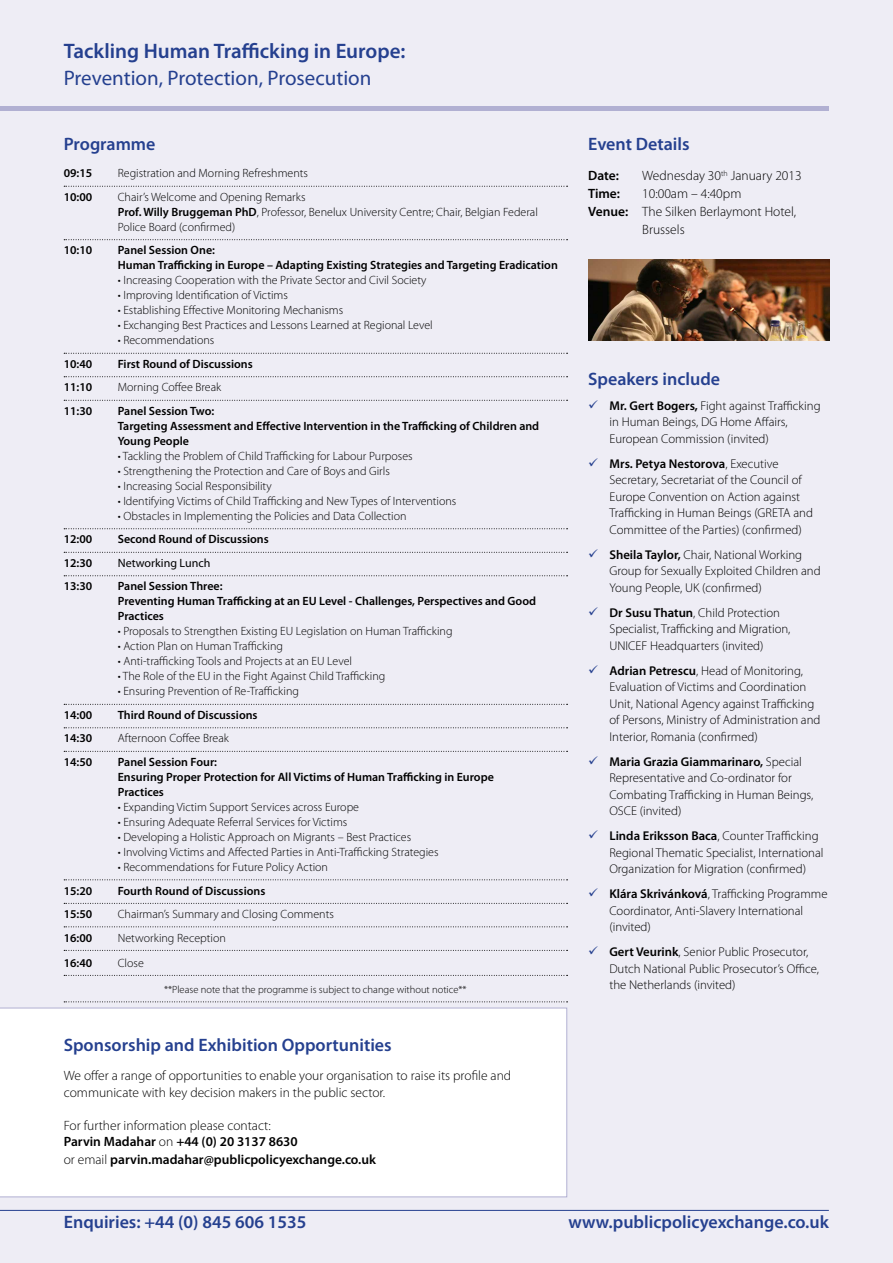
<style>
.page{position:relative;width:893px;height:1263px;background:#eeedf5}
.page>*{position:absolute;margin:0;border:0;box-sizing:border-box;transform-origin:0 0}
.t1{font:600 21px "Myriad Pro";color:#25408f}
.t2{font:21px "Myriad Pro";color:#25408f}
.t3{font:600 18px "Myriad Pro";color:#25408f}
.t4{font:300 13.5px/16.5px "Myriad Pro";color:#000}
.t5{font:600 13.5px "Myriad Pro";color:#000}
.t6{font:300 12.75px/16.5px "Myriad Pro";color:#000}
.t7{font:300 12px/15px "Myriad Pro";color:#000}
.t8{font:600 12px/15px "Myriad Pro";color:#000}
.t9{font:12px "Myriad Pro";color:#000}
.t10{font:300 10.5px "Myriad Pro";color:#000}
.s1{font-weight:600}
.s2{font-weight:300}
</style>
<div class="page">
<hr style="left:0;top:1210px;width:829px;height:1px;background:#25408f">
<div style="left:0;top:106px;width:829px;height:5px;background:#b1b0d2"></div>
<svg style="left:64px;top:186px;width:504px;height:1px"></svg>
<svg style="left:64px;top:239px;width:504px;height:1px"></svg>
<svg style="left:64px;top:353px;width:504px;height:1px"></svg>
<svg style="left:64px;top:376px;width:504px;height:1px"></svg>
<svg style="left:64px;top:400px;width:504px;height:1px"></svg>
<svg style="left:64px;top:528px;width:504px;height:1px"></svg>
<svg style="left:64px;top:552px;width:504px;height:1px"></svg>
<svg style="left:64px;top:575px;width:504px;height:1px"></svg>
<svg style="left:64px;top:704px;width:504px;height:1px"></svg>
<svg style="left:64px;top:727px;width:504px;height:1px"></svg>
<svg style="left:64px;top:751px;width:504px;height:1px"></svg>
<svg style="left:64px;top:879px;width:504px;height:1px"></svg>
<svg style="left:64px;top:903px;width:504px;height:1px"></svg>
<svg style="left:64px;top:926px;width:504px;height:1px"></svg>
<svg style="left:64px;top:950px;width:504px;height:1px"></svg>
<svg style="left:64px;top:975px;width:504px;height:1px"></svg>
<svg style="left:64px;top:1001px;width:504px;height:1px"></svg>
<div style="left:0;top:1008px;width:567px;height:189px;background:#fff"></div>
<img style="left:588px;top:259px;width:241px;height:81px">
<h1 class="t1" style="left:64px;top:38px;width:343px">Tackling Human Trafficking in Europe:</h1>
<h1 class="t2" style="left:64px;top:65px;width:309px">Prevention, Protection, Prosecution</h1>
<h2 class="t3" style="left:64px;top:132px;width:93px">Programme</h2>
<p class="t8" style="left:64px;top:165px;width:30px">09:15</p>
<p class="t7" style="left:118px;top:166px;width:192px">Registration and Morning Refreshments</p>
<p class="t8" style="left:64px;top:189px;width:30px">10:00</p>
<p class="t7" style="left:118px;top:190px;width:422px">Chair’s Welcome and Opening Remarks<br><span class="s1">Prof. Willy Bruggeman PhD</span>, Professor, Benelux University Centre; Chair, Belgian Federal<br>Police Board (confirmed)</p>
<p class="t8" style="left:64px;top:243px;width:30px">10:10</p>
<p class="t8" style="left:118px;top:243px;width:442px">Panel Session One:<br>Human Trafficking in Europe – Adapting Existing Strategies and Targeting Eradication</p>
<p class="t7" style="left:118px;top:273px;width:310px">• Increasing Cooperation with the Private Sector and Civil Society</p>
<p class="t7" style="left:118px;top:288px;width:172px">• Improving Identification of Victims</p>
<p class="t7" style="left:118px;top:303px;width:227px">• Establishing Effective Monitoring Mechanisms</p>
<p class="t7" style="left:118px;top:318px;width:317px">• Exchanging Best Practices and Lessons Learned at Regional Level</p>
<p class="t7" style="left:118px;top:333px;width:98px">• Recommendations</p>
<p class="t8" style="left:64px;top:356px;width:30px">10:40</p>
<p class="t8" style="left:118px;top:356px;width:136px">First Round of Discussions</p>
<p class="t8" style="left:64px;top:380px;width:30px">11:10</p>
<p class="t7" style="left:118px;top:380px;width:105px">Morning Coffee Break</p>
<p class="t8" style="left:64px;top:403px;width:30px">11:30</p>
<p class="t8" style="left:118px;top:403px;width:423px">Panel Session Two:<br>Targeting Assessment and Effective Intervention in the Trafficking of Children and<br>Young People</p>
<p class="t7" style="left:118px;top:449px;width:296px">• Tackling the Problem of Child Trafficking for Labour Purposes</p>
<p class="t7" style="left:118px;top:464px;width:274px">• Strengthening the Protection and Care of Boys and Girls</p>
<p class="t7" style="left:118px;top:479px;width:155px">• Increasing Social Responsibility</p>
<p class="t7" style="left:118px;top:494px;width:340px">• Identifying Victims of Child Trafficking and New Types of Interventions</p>
<p class="t7" style="left:118px;top:509px;width:290px">• Obstacles in Implementing the Policies and Data Collection</p>
<p class="t8" style="left:64px;top:532px;width:30px">12:00</p>
<p class="t8" style="left:118px;top:532px;width:152px">Second Round of Discussions</p>
<p class="t8" style="left:64px;top:555px;width:30px">12:30</p>
<p class="t9" style="left:118px;top:555px;width:94px">Networking Lunch</p>
<p class="t8" style="left:64px;top:579px;width:30px">13:30</p>
<p class="t8" style="left:118px;top:579px;width:420px">Panel Session Three:<br>Preventing Human Trafficking at an EU Level - Challenges, Perspectives and Good<br>Practices</p>
<p class="t7" style="left:118px;top:624px;width:336px">• Proposals to Strengthen Existing EU Legislation on Human Trafficking</p>
<p class="t7" style="left:118px;top:639px;width:167px">• Action Plan on Human Trafficking</p>
<p class="t7" style="left:118px;top:654px;width:236px">• Anti-trafficking Tools and Projects at an EU Level</p>
<p class="t7" style="left:118px;top:669px;width:269px">• The Role of the EU in the Fight Against Child Trafficking</p>
<p class="t7" style="left:118px;top:684px;width:183px">• Ensuring Prevention of Re-Trafficking</p>
<p class="t8" style="left:64px;top:707px;width:30px">14:00</p>
<p class="t8" style="left:118px;top:707px;width:141px">Third Round of Discussions</p>
<p class="t8" style="left:64px;top:731px;width:30px">14:30</p>
<p class="t7" style="left:118px;top:731px;width:113px">Afternoon Coffee Break</p>
<p class="t8" style="left:64px;top:754px;width:30px">14:50</p>
<p class="t8" style="left:118px;top:754px;width:378px">Panel Session Four:<br>Ensuring Proper Protection for All Victims of Human Trafficking in Europe<br>Practices</p>
<p class="t7" style="left:118px;top:800px;width:243px">• Expanding Victim Support Services across Europe</p>
<p class="t7" style="left:118px;top:815px;width:231px">• Ensuring Adequate Referral Services for Victims</p>
<p class="t7" style="left:118px;top:830px;width:295px">• Developing a Holistic Approach on Migrants – Best Practices</p>
<p class="t7" style="left:118px;top:845px;width:322px">• Involving Victims and Affected Parties in Anti-Trafficking Strategies</p>
<p class="t7" style="left:118px;top:860px;width:212px">• Recommendations for Future Policy Action</p>
<p class="t8" style="left:64px;top:883px;width:30px">15:20</p>
<p class="t8" style="left:118px;top:883px;width:149px">Fourth Round of Discussions</p>
<p class="t8" style="left:64px;top:906px;width:30px">15:50</p>
<p class="t7" style="left:118px;top:907px;width:218px">Chairman’s Summary and Closing Comments</p>
<p class="t8" style="left:64px;top:930px;width:30px">16:00</p>
<p class="t7" style="left:118px;top:930px;width:110px">Networking Reception</p>
<p class="t8" style="left:64px;top:955px;width:30px">16:40</p>
<p class="t7" style="left:118px;top:955px;width:28px">Close</p>
<p class="t10" style="left:164px;top:984px;width:304px">**Please note that the programme is subject to change without notice**</p>
<h2 class="t3" style="left:64px;top:1033px;width:329px">Sponsorship and Exhibition Opportunities</h2>
<p class="t4" style="left:64px;top:1068px;width:449px">We offer a range of opportunities to enable your organisation to raise its profile and communicate with key decision makers in the public sector.</p>
<p class="t4" style="left:64px;top:1117px;width:235px">For further information please contact:<br><span class="s1">Parvin Madahar</span> on <span class="s1">+44 (0) 20 3137 8630</span></p>
<p class="t5" style="left:64px;top:1151px;width:314px"><span class="s2">or email</span> parvin.madahar@publicpolicyexchange.co.uk</p>
<h2 class="t3" style="left:588px;top:132px;width:103px">Event Details</h2>
<p class="t5" style="left:588px;top:167px;width:32px">Date:</p>
<p class="t4" style="left:642px;top:168px;width:161px">Wednesday 30<sup>th</sup> January 2013</p>
<p class="t5" style="left:588px;top:185px;width:33px">Time:</p>
<p class="t4" style="left:642px;top:186px;width:101px">10:00am – 4:40pm</p>
<p class="t4" style="left:588px;top:204px;width:209px"><span class="s1">Venue:</span> The Silken Berlaymont Hotel,</p>
<p class="t4" style="left:642px;top:222px;width:44px">Brussels</p>
<h2 class="t3" style="left:588px;top:367px;width:133px">Speakers include</h2>
<p class="t6" style="left:609px;top:398px;width:213px"><span class="s1">Mr. Gert Bogers,</span> Fight against Trafficking in Human Beings, DG Home Affairs,<br>European Commission (invited)</p>
<p class="t6" style="left:609px;top:456px;width:205px"><span class="s1">Mrs. Petya Nestorova</span>, Executive Secretary, Secretariat of the Council of Europe Convention on Action against Trafficking in Human Beings (GRETA and Committee of the Parties) (confirmed)</p>
<p class="t6" style="left:609px;top:547px;width:213px"><span class="s1">Sheila Taylor,</span> Chair, National Working<br>Group for Sexually Exploited Children and<br>Young People, UK (confirmed)</p>
<p class="t6" style="left:609px;top:605px;width:183px"><span class="s1">Dr Susu Thatun</span>, Child Protection<br>Specialist, Trafficking and Migration,<br>UNICEF Headquarters (invited)</p>
<p class="t6" style="left:609px;top:663px;width:213px"><span class="s1">Adrian Petrescu</span>, Head of Monitoring, Evaluation of Victims and Coordination Unit, National Agency against Trafficking of Persons, Ministry of Administration and Interior, Romania (confirmed)</p>
<p class="t6" style="left:609px;top:754px;width:205px"><span class="s1">Maria Grazia Giammarinaro,</span> Special<br>Representative and Co-ordinator for<br>Combating Trafficking in Human Beings,<br>OSCE (invited)</p>
<p class="t6" style="left:609px;top:828px;width:216px"><span class="s1">Linda Eriksson Baca</span>, Counter Trafficking<br>Regional Thematic Specialist, International<br>Organization for Migration (confirmed)</p>
<p class="t6" style="left:609px;top:886px;width:220px"><span class="s1">Klára Skrivánková</span>, Trafficking Programme<br>Coordinator, Anti-Slavery International (invited)</p>
<p class="t6" style="left:609px;top:944px;width:211px"><span class="s1">Gert Veurink</span>, Senior Public Prosecutor,<br>Dutch National Public Prosecutor’s Office, the Netherlands (invited)</p>
<h2 class="t3" style="left:64px;top:1210px;width:244px">Enquiries: +44 (0) 845 606 1535</h2>
<h2 class="t3" style="left:568px;top:1210px;width:262px">www.publicpolicyexchange.co.uk</h2>
</div>
